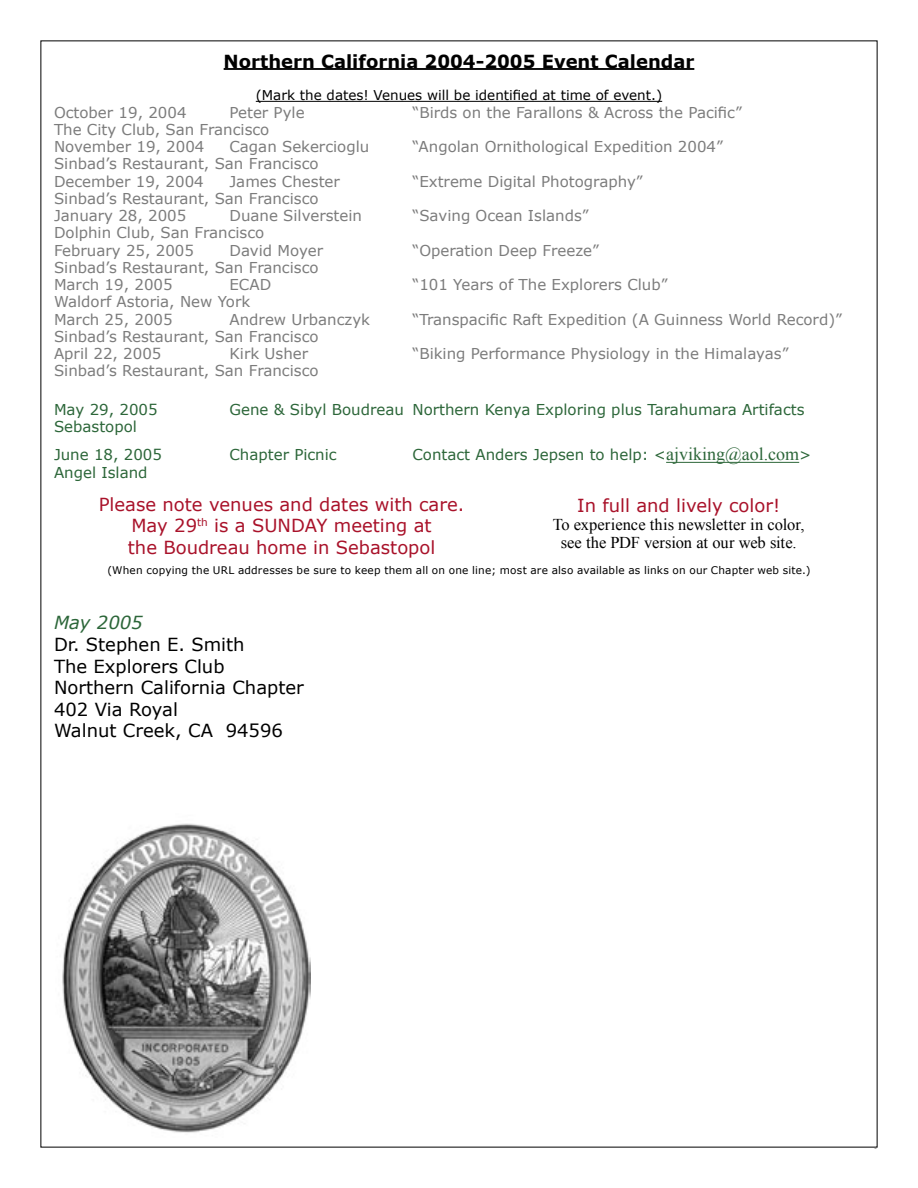
<style>
.page{position:relative;width:918px;height:1188px;background:#fff}
.page>*{position:absolute;margin:0;border:0;box-sizing:border-box;transform-origin:0 0}
.t1{font:18px "Verdana";color:#a9122a}
.t2{font:18px "Verdana";color:#000}
.t3{font:700 18px "Verdana";color:#000}
.t4{font:italic 18px "Verdana";color:#2c6639}
.t5{font:16.5px "Times New Roman";letter-spacing:-.005em;color:#000}
.main_text{font:15px "Verdana";color:#7c7c7c}
.main_text-2{font:15px "Verdana";color:#2c6639}
.t6{font:13.5px "Verdana";color:#000}
.t7{font:10.5px "Verdana";letter-spacing:.02em;color:#000}
.s1{font-family:"Times New Roman";font-size:18px}
</style>
<div class="page">
<hr style="left:224px;top:68px;width:470px;height:2px;background:#000">
<hr style="left:256px;top:101px;width:406px;height:1px;background:#000">
<hr style="left:666px;top:462px;width:133px;height:1px;background:#2c6639">
<img style="left:62px;top:823px;width:248px;height:310px">
<p class="t3" style="left:224px;top:50px;width:472px">Northern California 2004-2005 Event Calendar</p>
<p class="t6" style="left:256px;top:87px;width:408px">(Mark the dates! Venues will be identified at time of event.)</p>
<p class="main_text" style="left:54px;top:103px;width:134px">October 19, 2004</p>
<p class="main_text" style="left:230px;top:103px;width:77px">Peter Pyle</p>
<p class="main_text" style="left:412px;top:103px;width:331px">“Birds on the Farallons &amp; Across the Pacific”</p>
<p class="main_text" style="left:54px;top:120px;width:217px">The City Club, San Francisco</p>
<p class="main_text" style="left:54px;top:137px;width:152px">November 19, 2004</p>
<p class="main_text" style="left:229px;top:137px;width:141px">Cagan Sekercioglu</p>
<p class="main_text" style="left:412px;top:137px;width:312px">“Angolan Ornithological Expedition 2004”</p>
<p class="main_text" style="left:54px;top:154px;width:266px">Sinbad’s Restaurant, San Francisco</p>
<p class="main_text" style="left:54px;top:172px;width:151px">December 19, 2004</p>
<p class="main_text" style="left:229px;top:172px;width:112px">James Chester</p>
<p class="main_text" style="left:412px;top:172px;width:232px">“Extreme Digital Photography”</p>
<p class="main_text" style="left:54px;top:189px;width:266px">Sinbad’s Restaurant, San Francisco</p>
<p class="main_text" style="left:54px;top:206px;width:134px">January 28, 2005</p>
<p class="main_text" style="left:230px;top:206px;width:134px">Duane Silverstein</p>
<p class="main_text" style="left:412px;top:206px;width:178px">“Saving Ocean Islands”</p>
<p class="main_text" style="left:54px;top:223px;width:212px">Dolphin Club, San Francisco</p>
<p class="main_text" style="left:54px;top:241px;width:141px">February 25, 2005</p>
<p class="main_text" style="left:229px;top:241px;width:95px">David Moyer</p>
<p class="main_text" style="left:412px;top:241px;width:188px">“Operation Deep Freeze”</p>
<p class="main_text" style="left:54px;top:258px;width:266px">Sinbad’s Restaurant, San Francisco</p>
<p class="main_text" style="left:54px;top:275px;width:120px">March 19, 2005</p>
<p class="main_text" style="left:230px;top:275px;width:43px">ECAD</p>
<p class="main_text" style="left:412px;top:275px;width:257px">“101 Years of The Explorers Club”</p>
<p class="main_text" style="left:54px;top:292px;width:198px">Waldorf Astoria, New York</p>
<p class="main_text" style="left:54px;top:310px;width:120px">March 25, 2005</p>
<p class="main_text" style="left:230px;top:310px;width:142px">Andrew Urbanczyk</p>
<p class="main_text" style="left:412px;top:310px;width:431px">“Transpacific Raft Expedition (A Guinness World Record)”</p>
<p class="main_text" style="left:54px;top:327px;width:266px">Sinbad’s Restaurant, San Francisco</p>
<p class="main_text" style="left:54px;top:344px;width:109px">April 22, 2005</p>
<p class="main_text" style="left:230px;top:344px;width:80px">Kirk Usher</p>
<p class="main_text" style="left:412px;top:344px;width:378px">“Biking Performance Physiology in the Himalayas”</p>
<p class="main_text" style="left:54px;top:361px;width:266px">Sinbad’s Restaurant, San Francisco</p>
<p class="main_text-2" style="left:54px;top:400px;width:105px">May 29, 2005</p>
<p class="main_text-2" style="left:230px;top:400px;width:577px">Gene &amp; Sibyl Boudreau Northern Kenya Exploring plus Tarahumara Artifacts</p>
<p class="main_text-2" style="left:54px;top:417px;width:84px">Sebastopol</p>
<p class="main_text-2" style="left:54px;top:445px;width:110px">June 18, 2005</p>
<p class="main_text-2" style="left:230px;top:445px;width:109px">Chapter Picnic</p>
<p class="main_text-2" style="left:412px;top:445px;width:400px">Contact Anders Jepsen to help: &lt;<span class="s1">ajviking@aol.com</span>&gt;</p>
<p class="main_text-2" style="left:54px;top:463px;width:95px">Angel Island</p>
<p class="t1" style="left:577px;top:494px;width:204px">In full and lively color!</p>
<p class="t5" style="left:553px;top:515px;width:253px">To experience this newsletter in color,</p>
<p class="t5" style="left:561px;top:533px;width:237px">see the PDF version at our web site.</p>
<p class="t1" style="left:99px;top:493px;width:367px">Please note venues and dates with care.</p>
<p class="t1" style="left:131px;top:514px;width:302px">May 29<sup>th</sup> is a SUNDAY meeting at</p>
<p class="t1" style="left:128px;top:536px;width:309px">the Boudreau home in Sebastopol</p>
<p class="t7" style="left:107px;top:564px;width:705px">(When copying the URL addresses be sure to keep them all on one line; most are also available as links on our Chapter web site.)</p>
<p class="t4" style="left:54px;top:611px;width:90px">May 2005</p>
<p class="t2" style="left:54px;top:633px;width:192px">Dr. Stephen E. Smith</p>
<p class="t2" style="left:54px;top:655px;width:172px">The Explorers Club</p>
<p class="t2" style="left:54px;top:676px;width:251px">Northern California Chapter</p>
<p class="t2" style="left:54px;top:698px;width:125px">402 Via Royal</p>
<p class="t2" style="left:54px;top:719px;width:230px">Walnut Creek, CA 94596</p>
</div>
